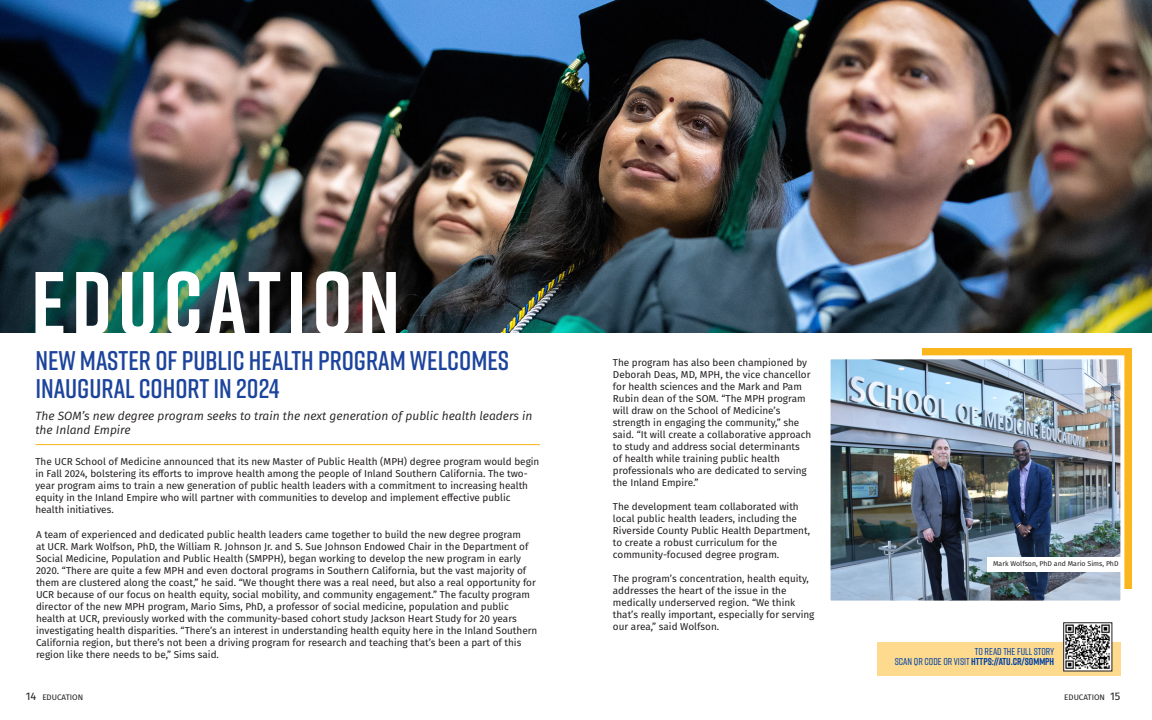
<style>
.page{position:relative;width:1152px;height:720px;background:#fff}
.page>*{position:absolute;margin:0;border:0;box-sizing:border-box;transform-origin:0 0}
.t1{font:700 90px "Rift";letter-spacing:.06em;color:#fff}
.Ttile{font:600 27px/28px "Rift";color:#1c449c}
.Subhead{font:italic 12px/14.4px "Fira Sans";color:#231f20}
.t2{font:11px "Fira Sans";color:#231f20}
.Paragraph_Style_1{font:10px/12px "Fira Sans";color:#231f20}
.Links{font:700 10px "Rift";color:#0040a6}
.Links-2{font:500 10px "Rift";color:#0040a6}
.Page_Title{font:8px "Fira Sans";color:#231f20}
.Paragraph_Style_1-2{font:7px "Fira Sans";color:#231f20}
.s1{font-weight:500}
.s2{font-size:11px}
</style>
<div class="page">
<img style="left:0;top:0;width:1152px;height:332px">
<hr style="left:35px;top:444px;width:505px;height:1px;background:#fcb61d">
<div style="left:922px;top:349px;width:210px;height:240px;background:#fcb61d"></div>
<img style="left:832px;top:360px;width:287px;height:240px">
<div style="left:827px;top:355px;width:297px;height:250px;border:4px solid #fff"></div>
<div style="left:988px;top:557px;width:136px;height:14px;background:#fff"></div>
<div style="left:877px;top:642px;width:244px;height:34px;background:#fdda8e"></div>
<img style="left:1065px;top:625px;width:45px;height:44px">
<p class="t1" style="left:31px;top:239px;width:371px">EDUCATION</p>
<p class="Ttile" style="left:35px;top:346px;width:475px">NEW MASTER OF PUBLIC HEALTH PROGRAM WELCOMES<br>INAUGURAL COHORT IN 2024</p>
<p class="Subhead" style="left:35px;top:408px;width:498px">The SOM’s new degree program seeks to train the next generation of public health leaders in the Inland Empire</p>
<p class="Paragraph_Style_1" style="left:35px;top:455px;width:506px">The UCR School of Medicine announced that its new Master of Public Health (MPH) degree program would begin in Fall 2024, bolstering its efforts to improve health among the people of Inland Southern California. The two&shy;year program aims to train a new generation of public health leaders with a commitment to increasing health equity in the Inland Empire who will partner with communities to develop and implement effective public health initiatives.</p>
<p class="Paragraph_Style_1" style="left:36px;top:528px;width:503px">A team of experienced and dedicated public health leaders came together to build the new degree program<br>at UCR. Mark Wolfson, PhD, the William R. Johnson Jr. and S. Sue Johnson Endowed Chair in the Department of Social Medicine, Population and Public Health (SMPPH), began working to develop the new program in early 2020. “There are quite a few MPH and even doctoral programs in Southern California, but the vast majority of them are clustered along the coast,” he said. “We thought there was a real need, but also a real opportunity for UCR because of our focus on health equity, social mobility, and community engagement.” The faculty program director of the new MPH program, Mario Sims, PhD, a professor of social medicine, population and public health at UCR, previously worked with the community-based cohort study Jackson Heart Study for 20 years investigating health disparities. “There’s an interest in understanding health equity here in the Inland Southern California region, but there’s not been a driving program for research and teaching that’s been a part of this region like there needs to be,” Sims said.</p>
<p class="Paragraph_Style_1" style="left:613px;top:356px;width:200px">The program has also been championed by Deborah Deas, MD, MPH, the vice chancellor for health sciences and the Mark and Pam Rubin dean of the SOM. “The MPH program will draw on the School of Medicine’s strength in engaging the community,” she said. “It will create a collaborative approach to study and address social determinants of health while training public health professionals who are dedicated to serving the Inland Empire.”</p>
<p class="Paragraph_Style_1" style="left:613px;top:500px;width:199px">The development team collaborated with local public health leaders, including the Riverside County Public Health Department, to create a robust curriculum for the community-focused degree program.</p>
<p class="Paragraph_Style_1" style="left:613px;top:572px;width:203px">The program’s concentration, health equity, addresses the heart of the issue in the medically underserved region. “We think that’s really important, especially for serving our area,” said Wolfson.</p>
<p class="Paragraph_Style_1-2" style="left:993px;top:558px;width:127px">Mark Wolfson, PhD and Mario Sims, PhD</p>
<p class="Links-2" style="left:975px;top:644px;width:81px">TO READ THE FULL STORY</p>
<p class="Links" style="left:895px;top:654px;width:161px"><span class="s1">SCAN QR CODE OR VISIT</span> HTTPS://ATU.CR/SOMMPH</p>
<p class="Page_Title" style="left:26px;top:691px;width:59px"><span class="s2">14</span> EDUCATION</p>
<p class="t2" style="left:1110px;top:688px;width:12px">15</p>
<p class="Page_Title" style="left:1064px;top:691px;width:42px">EDUCATION</p>
</div>
